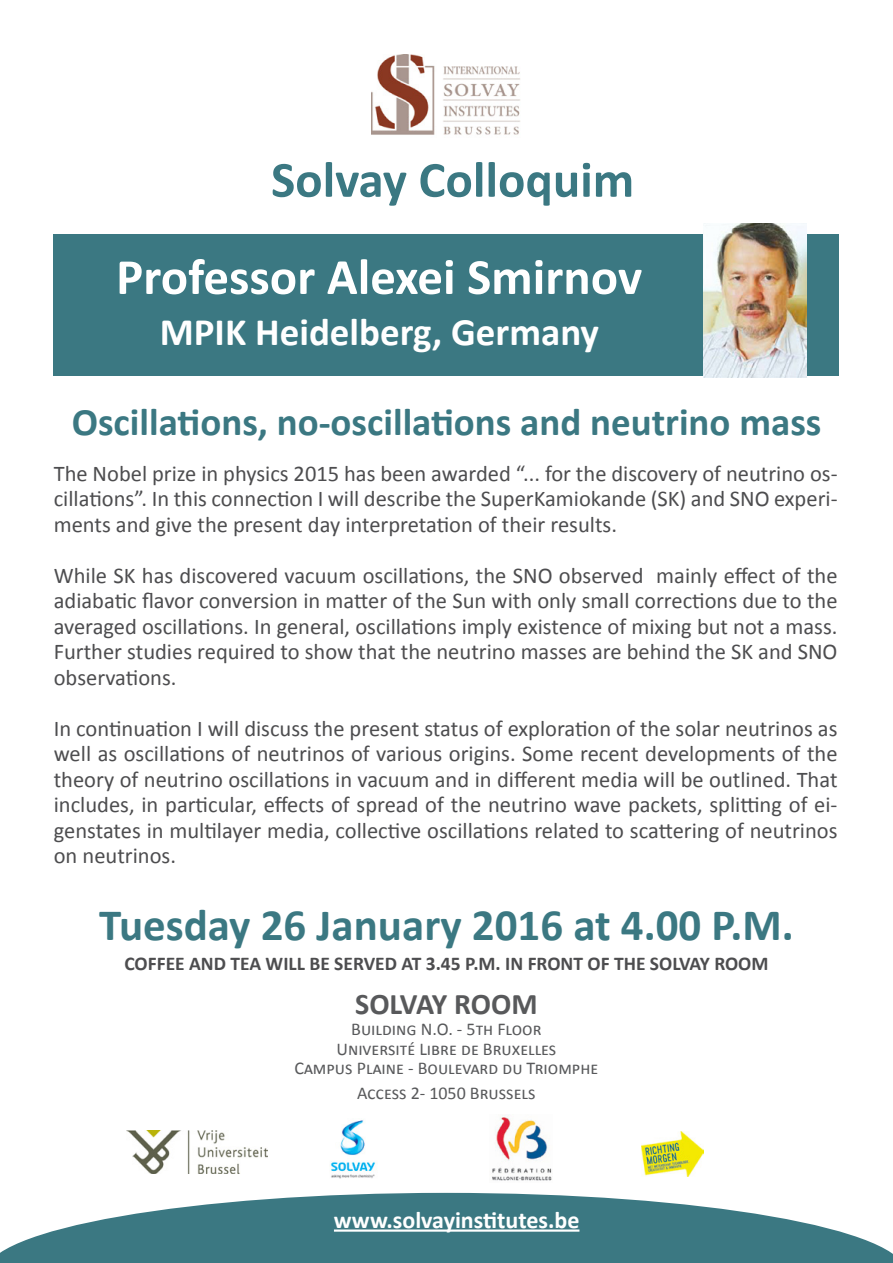
<style>
.page{position:relative;width:893px;height:1263px;background:#fff}
.page>*{position:absolute;margin:0;border:0;box-sizing:border-box;transform-origin:0 0}
.t1{font:700 51px "Calibri";color:#fff}
.t2{font:700 51px "Calibri";color:#3b7882}
.t3{font:700 45px "Calibri";color:#3b7882}
.t4{font:700 39px "Calibri";color:#3b7882}
.t5{font:700 39px "Calibri";color:#fff}
.t6{font:700 30px "Calibri";letter-spacing:-.005em;color:#58595b}
.t7{font:700 24px "Calibri";color:#fff}
.t8{font:22.5px/25.5px "Calibri";color:#4d4d4f;text-align:justify}
.t9{font:700 19.5px "Calibri";color:#4d4d4f}
.t10{font:18px/19.5px "Calibri";color:#58595b;text-align:center}
</style>
<div class="page">
<svg style="left:0;top:1193px;width:893px;height:70px;fill:#3b7882"></svg>
<div style="left:54px;top:235px;width:785px;height:141px;background:#3b7882"></div>
<img style="left:330px;top:1120px;width:46px;height:59px">
<img style="left:492px;top:1115px;width:60px;height:66px">
<img style="left:126px;top:1130px;width:141px;height:43px">
<img style="left:642px;top:1132px;width:61px;height:44px">
<img style="left:371px;top:54px;width:149px;height:81px">
<hr style="left:334px;top:1229px;width:245px;height:3px;background:#fff">
<img style="left:704px;top:224px;width:102px;height:153px">
<h1 class="t2" style="left:271px;top:147px;width:365px">Solvay Colloquim</h1>
<h1 class="t1" style="left:116px;top:244px;width:528px">Professor Alexei Smirnov</h1>
<h3 class="t5" style="left:160px;top:307px;width:441px">MPIK Heidelberg, Germany</h3>
<h3 class="t4" style="left:72px;top:397px;width:751px">Oscillations, no-oscillations and neutrino mass</h3>
<p class="t8" style="left:54px;top:460px;width:785px">The Nobel prize in physics 2015 has been awarded “... for the discovery of neutrino os&shy;cillations”. In this connection I will describe the SuperKamiokande (SK) and SNO experi&shy;ments and give the present day interpretation of their results.</p>
<p class="t8" style="left:54px;top:562px;width:785px">While SK has discovered vacuum oscillations, the SNO observed mainly effect of the adiabatic flavor conversion in matter of the Sun with only small corrections due to the averaged oscillations. In general, oscillations imply existence of mixing but not a mass.<br>Further studies required to show that the neutrino masses are behind the SK and SNO observations.</p>
<p class="t8" style="left:54px;top:715px;width:785px">In continuation I will discuss the present status of exploration of the solar neutrinos as well as oscillations of neutrinos of various origins. Some recent developments of the theory of neutrino oscillations in vacuum and in different media will be outlined. That includes, in particular, effects of spread of the neutrino wave packets, splitting of ei&shy;genstates in multilayer media, collective oscillations related to scattering of neutrinos on neutrinos.</p>
<h2 class="t3" style="left:99px;top:896px;width:696px">Tuesday 26 January 2016 at 4.00 P.M.</h2>
<p class="t9" style="left:124px;top:951px;width:646px">COFFEE AND TEA WILL BE SERVED AT 3.45 P.M. IN FRONT OF THE SOLVAY ROOM</p>
<h3 class="t6" style="left:355px;top:984px;width:184px">SOLVAY ROOM</h3>
<p class="t10" style="left:294px;top:1019px;width:305px">Building N.O. - 5th Floor<br>Université Libre de Bruxelles<br>Campus Plaine - Boulevard du Triomphe</p>
<p class="t10" style="left:357px;top:1083px;width:180px">Access 2- 1050 Brussels</p>
<p class="t7" style="left:334px;top:1205px;width:247px">www.solvayinstitutes.be</p>
</div>
